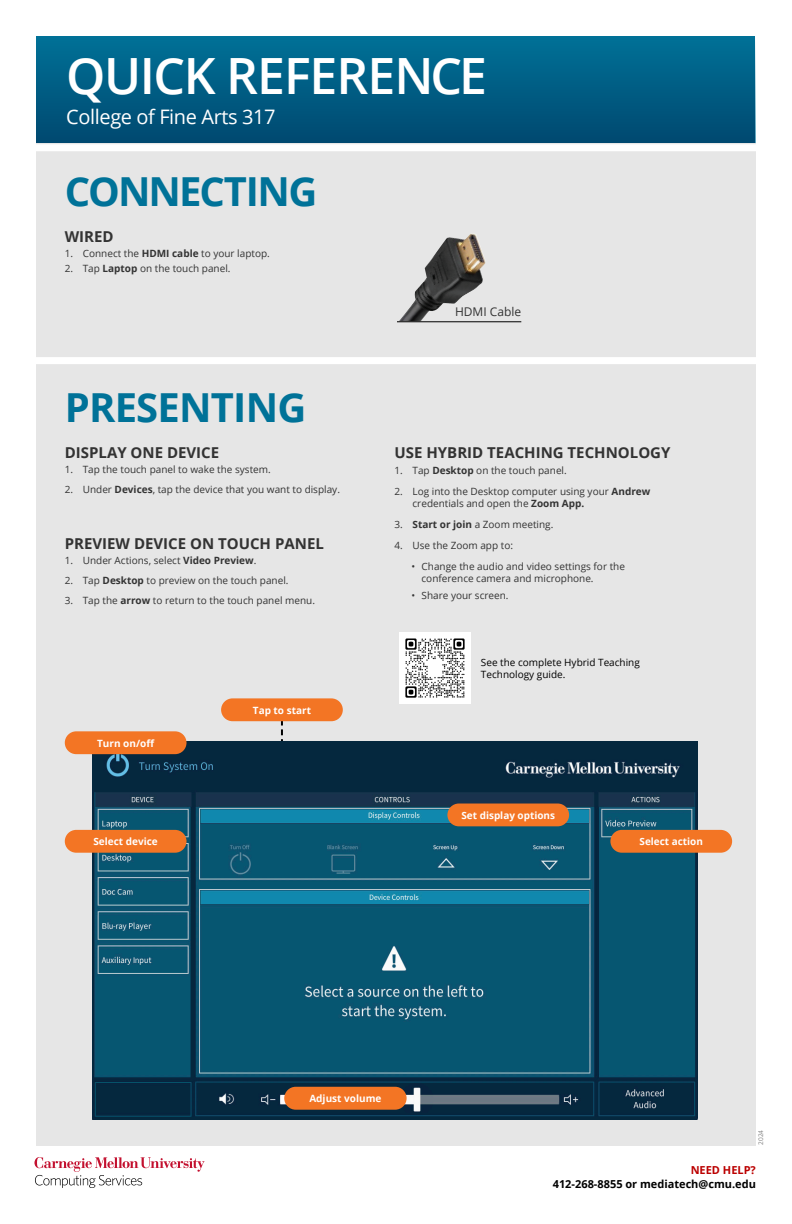
<style>
.page{position:relative;width:792px;height:1224px;background:#fff}
.page>*{position:absolute;margin:0;border:0;box-sizing:border-box;transform-origin:0 0}
.t1{font:600 50px "Open Sans";letter-spacing:-.025em;color:#fff}
.Options{font:700 40px "Open Sans";letter-spacing:-.05em;color:#007298}
.Options-2{font:700 40px "Open Sans";letter-spacing:-.025em;color:#007298}
.t2{font:20px "Open Sans";letter-spacing:-.02em;color:#fff}
.t3{font:700 15px "Open Sans";color:#333}
.t4{font:12px "Open Sans";color:#333}
.t5{font:700 11px "Open Sans";color:#000}
.t6{font:700 11px "Open Sans";color:#b00}
.t7{font:10px/12px "Open Sans";color:#333}
.t8{font:700 10px "Open Sans";color:#fff}
.t9{font:10px/12px "Open Sans";color:#000}
.t10{font:700 9.9px "Open Sans";color:#fff}
.t11{font:6.5px "Open Sans";color:#808080}
.s1{font-weight:700}
</style>
<div class="page">
<div style="left:36px;top:36px;width:719px;height:114px;background:linear-gradient(to bottom,#007197,#00466e)"></div>
<div style="left:37px;top:144px;width:719px;height:1002px;background:#e6e6e6"></div>
<svg style="left:281px;top:721px;width:2px;height:21px"></svg>
<div style="left:32px;top:144px;width:725px;height:7px;background:#fff"></div>
<div style="left:34px;top:357px;width:727px;height:7px;background:#fff"></div>
<svg style="left:34px;top:1157px;width:171px;height:31px"></svg>
<div style="left:221px;top:698px;width:122px;height:23px;background:#f37524;border-radius:11px"></div>
<img style="left:399px;top:234px;width:87px;height:87px">
<hr style="left:397px;top:321px;width:124px;height:1px;background:#000">
<img style="left:92px;top:742px;width:605px;height:378px">
<div style="left:65px;top:731px;width:122px;height:23px;background:#f37524;border-radius:11px"></div>
<div style="left:65px;top:830px;width:122px;height:23px;background:#f37524;border-radius:11px"></div>
<div style="left:284px;top:1087px;width:123px;height:23px;background:#f37524;border-radius:11px"></div>
<div style="left:447px;top:804px;width:122px;height:22px;background:#f37524;border-radius:11px"></div>
<div style="left:610px;top:830px;width:122px;height:23px;background:#f37524;border-radius:11px"></div>
<img style="left:399px;top:632px;width:72px;height:72px">
<p class="t1" style="left:66px;top:42px;width:422px">QUICK REFERENCE</p>
<p class="t2" style="left:66px;top:103px;width:211px">College of Fine Arts 317</p>
<p class="Options" style="left:65px;top:164px;width:254px">CONNECTING</p>
<p class="t3" style="left:65px;top:226px;width:50px">WIRED</p>
<p class="t7" style="left:65px;top:247px;width:207px">1. Connect the <span class="s1">HDMI cable</span> to your laptop.</p>
<p class="t7" style="left:65px;top:263px;width:167px">2. Tap <span class="s1">Laptop</span> on the touch panel.</p>
<p class="Options-2" style="left:65px;top:379px;width:243px">PRESENTING</p>
<p class="t3" style="left:65px;top:442px;width:156px">DISPLAY ONE DEVICE</p>
<p class="t7" style="left:65px;top:463px;width:208px">1. Tap the touch panel to wake the system.</p>
<p class="t7" style="left:65px;top:483px;width:277px">2. Under <span class="s1">Devices</span>, tap the device that you want to display.</p>
<p class="t3" style="left:65px;top:533px;width:261px">PREVIEW DEVICE ON TOUCH PANEL</p>
<p class="t7" style="left:65px;top:554px;width:193px">1. Under Actions, select <span class="s1">Video Preview</span>.</p>
<p class="t7" style="left:65px;top:574px;width:225px">2. Tap <span class="s1">Desktop</span> to preview on the touch panel.</p>
<p class="t7" style="left:65px;top:594px;width:252px">3. Tap the <span class="s1">arrow</span> to return to the touch panel menu.</p>
<p class="t8" style="left:97px;top:736px;width:59px">Turn on/off</p>
<p class="t8" style="left:93px;top:834px;width:66px">Select device</p>
<p class="t8" style="left:253px;top:703px;width:60px">Tap to start</p>
<p class="t4" style="left:455px;top:303px;width:68px">HDMI Cable</p>
<p class="t3" style="left:395px;top:442px;width:277px">USE HYBRID TEACHING TECHNOLOGY</p>
<p class="t7" style="left:395px;top:464px;width:174px">1. Tap <span class="s1">Desktop</span> on the touch panel.</p>
<p class="t7" style="left:413px;top:485px;width:239px;text-indent:-18px">2. Log into the Desktop computer using your <span class="s1">Andrew </span>credentials and open the <span class="s1">Zoom App.</span></p>
<p class="t7" style="left:395px;top:518px;width:160px">3. <span class="s1">Start or join</span> a Zoom meeting.</p>
<p class="t7" style="left:395px;top:539px;width:120px">4. Use the Zoom app to:</p>
<p class="t7" style="left:422px;top:560px;width:205px;text-indent:-10px">• Change the audio and video settings for the conference camera and microphone.</p>
<p class="t7" style="left:412px;top:589px;width:99px">• Share your screen.</p>
<p class="t9" style="left:481px;top:656px;width:160px">See the complete Hybrid Teaching<br>Technology guide.</p>
<p class="t10" style="left:461px;top:808px;width:95px">Set display options</p>
<p class="t10" style="left:640px;top:835px;width:65px">Select action</p>
<p class="t8" style="left:309px;top:1091px;width:73px">Adjust volume</p>
<p class="t11" style="left:756px;top:1145px;width:16px;rotate:-90deg">2024</p>
<p class="t6" style="left:691px;top:1163px;width:67px">NEED HELP?</p>
<p class="t5" style="left:553px;top:1176px;width:205px">412-268-8855 or mediatech@cmu.edu</p>
</div>
